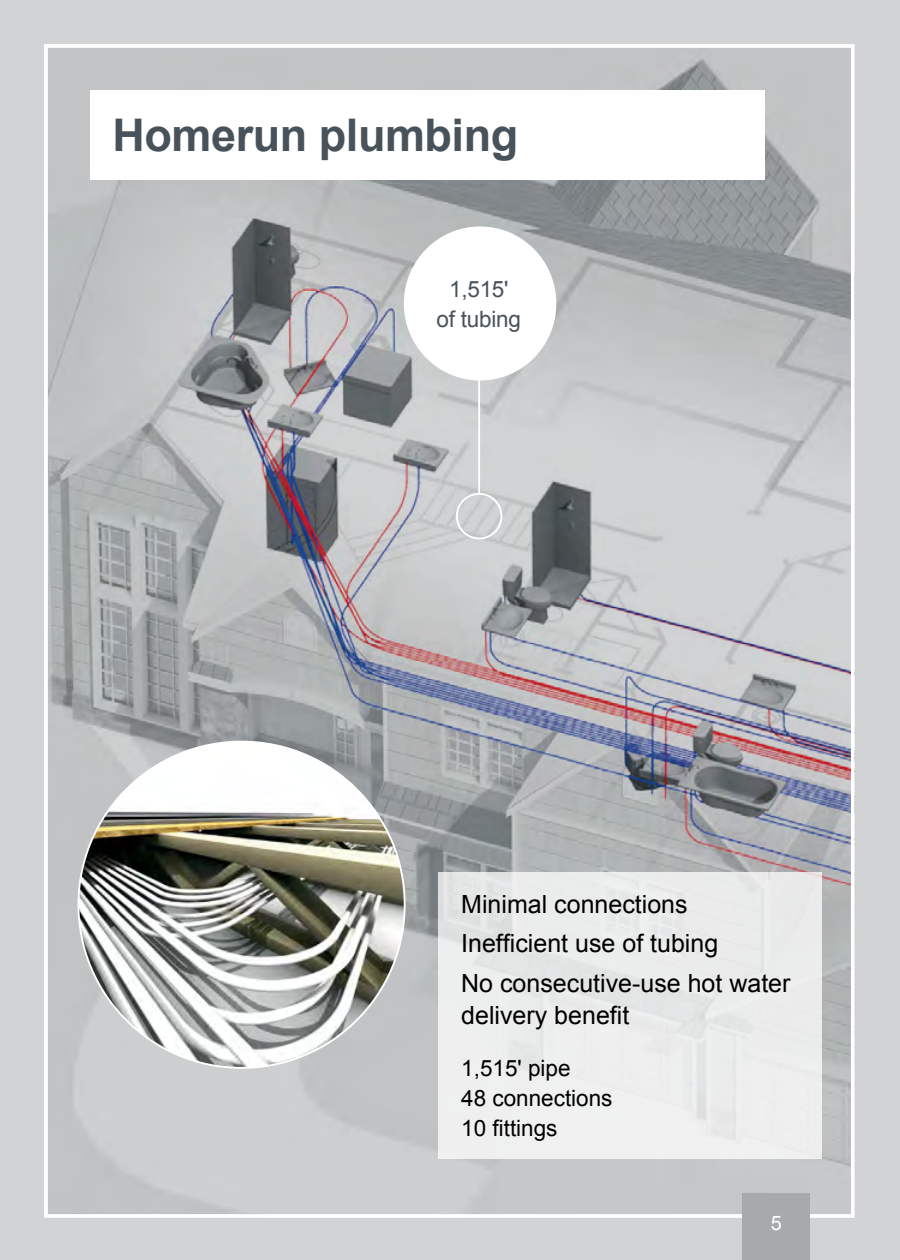
<style>
.page{position:relative;width:900px;height:1260px;background:#d1d3d4}
.page>*{position:absolute;margin:0;border:0;box-sizing:border-box;transform-origin:0 0}
.t1{font:700 45px "Arial";letter-spacing:-.01em;color:#48525a}
.t2{font:25px/39.5px "Arial";color:#000}
.t3{font:22.5px/30px "Arial";color:#000}
.t4{font:22.5px/30px "Arial";letter-spacing:-.01em;color:#48525a;text-align:center}
.t5{font:20px "Arial";color:#fff}
</style>
<div class="page">
<img style="left:49px;top:49px;width:801px;height:1164px">
<img style="left:78px;top:742px;width:327px;height:326px;border-radius:163px">
<div style="left:439px;top:872px;width:383px;height:286px;background:#ebecec"></div>
<div style="left:44px;top:44px;width:811px;height:1174px;border:4px solid #fff"></div>
<div style="left:90px;top:90px;width:675px;height:90px;background:#fff"></div>
<hr style="left:478px;top:359px;width:2px;height:134px;background:#fff">
<div style="left:456px;top:493px;width:46px;height:46px;border:2px solid #fff;border-radius:50%"></div>
<div style="left:404px;top:226px;width:152px;height:155px;background:#fff;border-radius:50%"></div>
<div style="left:742px;top:1193px;width:68px;height:67px;background:#a7a9ac"></div>
<h1 class="t1" style="left:112px;top:106px;width:407px">Homerun plumbing</h1>
<p class="t4" style="left:437px;top:274px;width:86px">1,515'<br>of tubing</p>
<p class="t2" style="left:461px;top:885px;width:331px">Minimal connections<br>Inefficient use of tubing<br>No consecutive-use hot water</p>
<p class="t2" style="left:461px;top:996px;width:170px">delivery benefit</p>
<p class="t3" style="left:461px;top:1053px;width:153px">1,515' pipe<br>48 connections<br>10 fittings</p>
<p class="t5" style="left:771px;top:1210px;width:13px">5</p>
</div>
